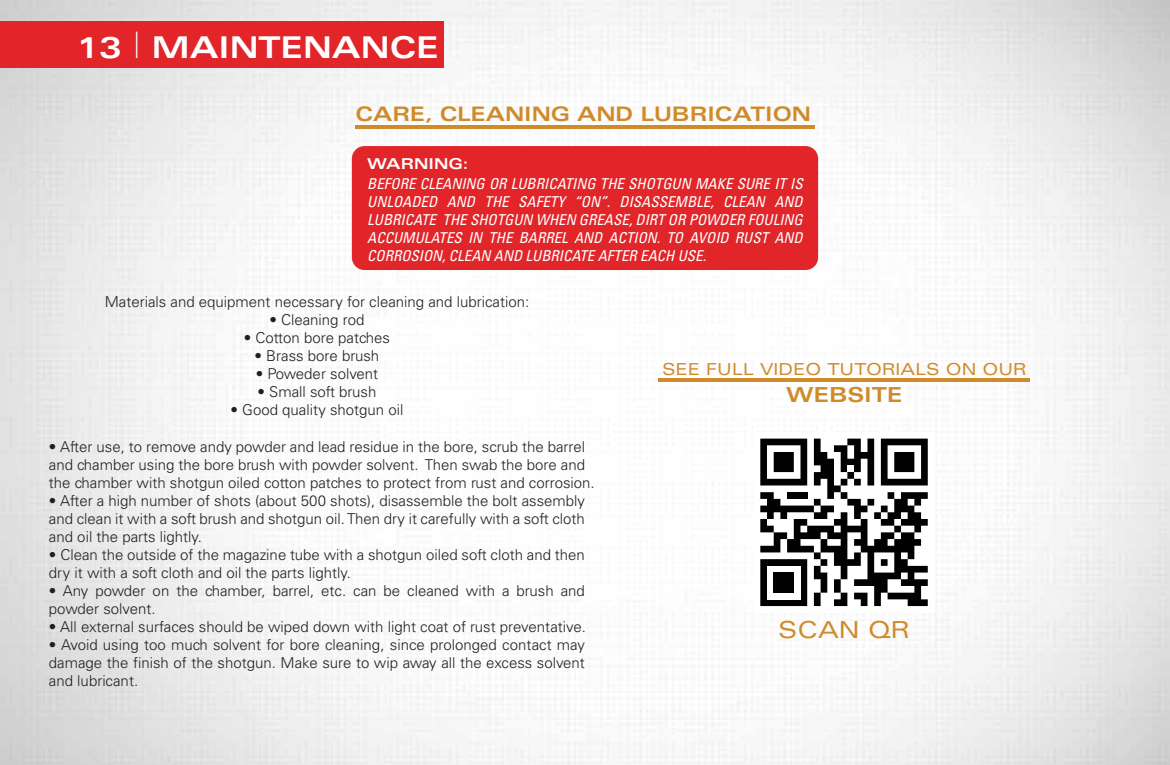
<style>
.page{position:relative;width:1170px;height:765px;background:#fff}
.page>*{position:absolute;margin:0;border:0;box-sizing:border-box;transform-origin:0 0}
.t1{font:700 expanded 30px "Univers";color:#fff}
.t2{font:expanded 23.38px "Univers";color:#cf8b2a}
.t3{font:700 expanded 20.62px "Univers";color:#cf8b2a}
.t4{font:700 expanded 20px "Univers";color:#cf8b2a}
.t5{font:expanded 16.5px "Univers";color:#cf8b2a}
.t6{font:300 15px/18px "Univers";color:#221f1f}
.t7{font:italic condensed 15px/18px "Univers";color:#fff;text-align:justify}
.t8{font:700 expanded 15px "Univers";color:#fff}
.s1{font-weight:100;font-stretch:ultra-condensed;font-size:36.25px}
</style>
<div class="page">
<div style="left:0;top:21px;width:444px;height:47px;background:#e12529"></div>
<hr style="left:355px;top:125px;width:460px;height:4px;background:#cf8b2a">
<div style="left:352px;top:146px;width:466px;height:124px;background:#e12529;border-radius:13px"></div>
<hr style="left:658px;top:378px;width:372px;height:4px;background:#cf8b2a">
<svg style="left:760px;top:439px;width:168px;height:167px"></svg>
<h1 class="t1" style="left:77px;top:31px;width:363px">13 <span class="s1">|</span> MAINTENANCE</h1>
<h3 class="t4" style="left:355px;top:102px;width:457px">CARE, CLEANING AND LUBRICATION</h3>
<p class="t8" style="left:367px;top:155px;width:103px">WARNING:</p>
<p class="t7" style="left:367px;top:175px;width:437px">BEFORE CLEANING OR LUBRICATING THE SHOTGUN MAKE SURE IT IS UNLOADED AND THE SAFETY “ON”. DISASSEMBLE, CLEAN AND LUBRICATE THE SHOTGUN WHEN GREASE, DIRT OR POWDER FOULING ACCUMULATES IN THE BARREL AND ACTION. TO AVOID RUST AND CORROSION, CLEAN AND LUBRICATE AFTER EACH USE.</p>
<p class="t6" style="left:105px;top:292px;width:426px">Materials and equipment necessary for cleaning and lubrication:</p>
<p class="t6" style="left:269px;top:310px;width:97px">• Cleaning rod</p>
<p class="t6" style="left:244px;top:328px;width:148px">• Cotton bore patches</p>
<p class="t6" style="left:255px;top:346px;width:126px">• Brass bore brush</p>
<p class="t6" style="left:256px;top:364px;width:124px">• Poweder solvent</p>
<p class="t6" style="left:258px;top:382px;width:120px">• Small soft brush</p>
<p class="t6" style="left:231px;top:400px;width:174px">• Good quality shotgun oil</p>
<p class="t6" style="left:49px;top:438px;width:547px">• After use, to remove andy powder and lead residue in the bore, scrub the barrel and chamber using the bore brush with powder solvent. Then swab the bore and the chamber with shotgun oiled cotton patches to protect from rust and corrosion.</p>
<p class="t6" style="left:49px;top:492px;width:538px;text-align:justify">• After a high number of shots (about 500 shots), disassemble the bolt assembly and clean it with a soft brush and shotgun oil. Then dry it carefully with a soft cloth and oil the parts lightly.</p>
<p class="t6" style="left:49px;top:546px;width:538px">• Clean the outside of the magazine tube with a shotgun oiled soft cloth and then dry it with a soft cloth and oil the parts lightly.</p>
<p class="t6" style="left:49px;top:582px;width:537px">• Any powder on the chamber, barrel, etc. can be cleaned with a brush and powder solvent.</p>
<p class="t6" style="left:49px;top:618px;width:539px">• All external surfaces should be wiped down with light coat of rust preventative.</p>
<p class="t6" style="left:49px;top:636px;width:538px;text-align:justify">• Avoid using too much solvent for bore cleaning, since prolonged contact may damage the finish of the shotgun. Make sure to wip away all the excess solvent and lubricant.</p>
<p class="t5" style="left:662px;top:360px;width:366px">SEE FULL VIDEO TUTORIALS ON OUR</p>
<h3 class="t3" style="left:786px;top:383px;width:118px">WEBSITE</h3>
<h2 class="t2" style="left:778px;top:615px;width:133px">SCAN QR</h2>
</div>
